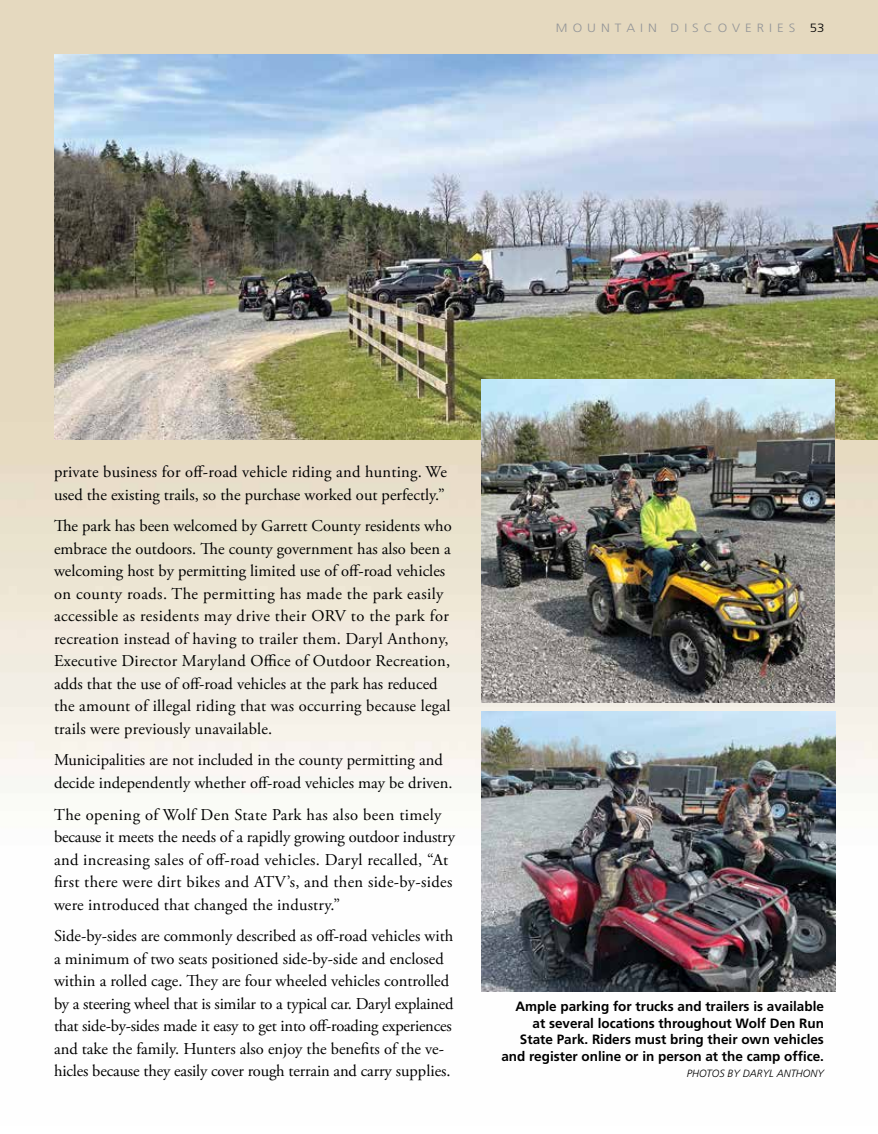
<style>
.page{position:relative;width:878px;height:1134px;background:#fff}
.page>*{position:absolute;margin:0;border:0;box-sizing:border-box;transform-origin:0 0}
.t1{font:16.5px/22.5px "Adobe Garamond Pro";color:#000}
.t2{font:16.5px/22.5px "Adobe Garamond Pro";letter-spacing:.02em;color:#000}
.t3{font:700 13.5px/16.5px "Frutiger";color:#000;text-align:right}
.t4{font:300 12px "Frutiger";color:#939598;scale:1.1 1}
.t5{font:italic 300 10.5px "Frutiger";color:#000}
.s1{color:#000}
</style>
<div class="page">
<img style="left:0;top:0;width:878px;height:992px">
<img style="left:54px;top:54px;width:824px;height:386px">
<img style="left:482px;top:379px;width:353px;height:323px">
<img style="left:482px;top:712px;width:353px;height:280px">
<p class="t4" style="left:556px;top:21px;width:246px">M O U N T A I N D I S C O V E R I E S <span class="s1">53</span></p>
<p class="t1" style="left:54px;top:462px;width:394px">private business for off-road vehicle riding and hunting. We used the existing trails, so the purchase worked out perfectly.”</p>
<p class="t1" style="left:54px;top:516px;width:399px">The park has been welcomed by Garrett County residents who embrace the outdoors. The county government has also been a welcoming host by permitting limited use of off-road vehicles on county roads. The permitting has made the park easily accessible as residents may drive their ORV to the park for recreation instead of having to trailer them. Daryl Anthony, Executive Director Maryland Office of Outdoor Recreation, adds that the use of off-road vehicles at the park has reduced the amount of illegal riding that was occurring because legal trails were previously unavailable.</p>
<p class="t1" style="left:54px;top:750px;width:400px">Municipalities are not included in the county permitting and decide independently whether off-road vehicles may be driven.</p>
<p class="t2" style="left:54px;top:804px;width:402px">The opening of Wolf Den State Park has also been timely because it meets the needs of a rapidly growing outdoor industry and increasing sales of off-road vehicles. Daryl recalled, “At first there were dirt bikes and ATV’s, and then side-by-sides were introduced that changed the industry.”</p>
<p class="t1" style="left:54px;top:925px;width:401px">Side-by-sides are commonly described as off-road vehicles with a minimum of two seats positioned side-by-side and enclosed within a rolled cage. They are four wheeled vehicles controlled by a steering wheel that is similar to a typical car. Daryl explained that side-by-sides made it easy to get into off-roading experiences and take the family. Hunters also enjoy the benefits of the ve&shy;hicles because they easily cover rough terrain and carry supplies.</p>
<p class="t3" style="left:501px;top:998px;width:324px">Ample parking for trucks and trailers is available at several locations throughout Wolf Den Run State Park. Riders must bring their own vehicles and register online or in person at the camp office.</p>
<p class="t5" style="left:686px;top:1067px;width:139px">PHOTOS BY DARYL ANTHONY</p>
</div>
